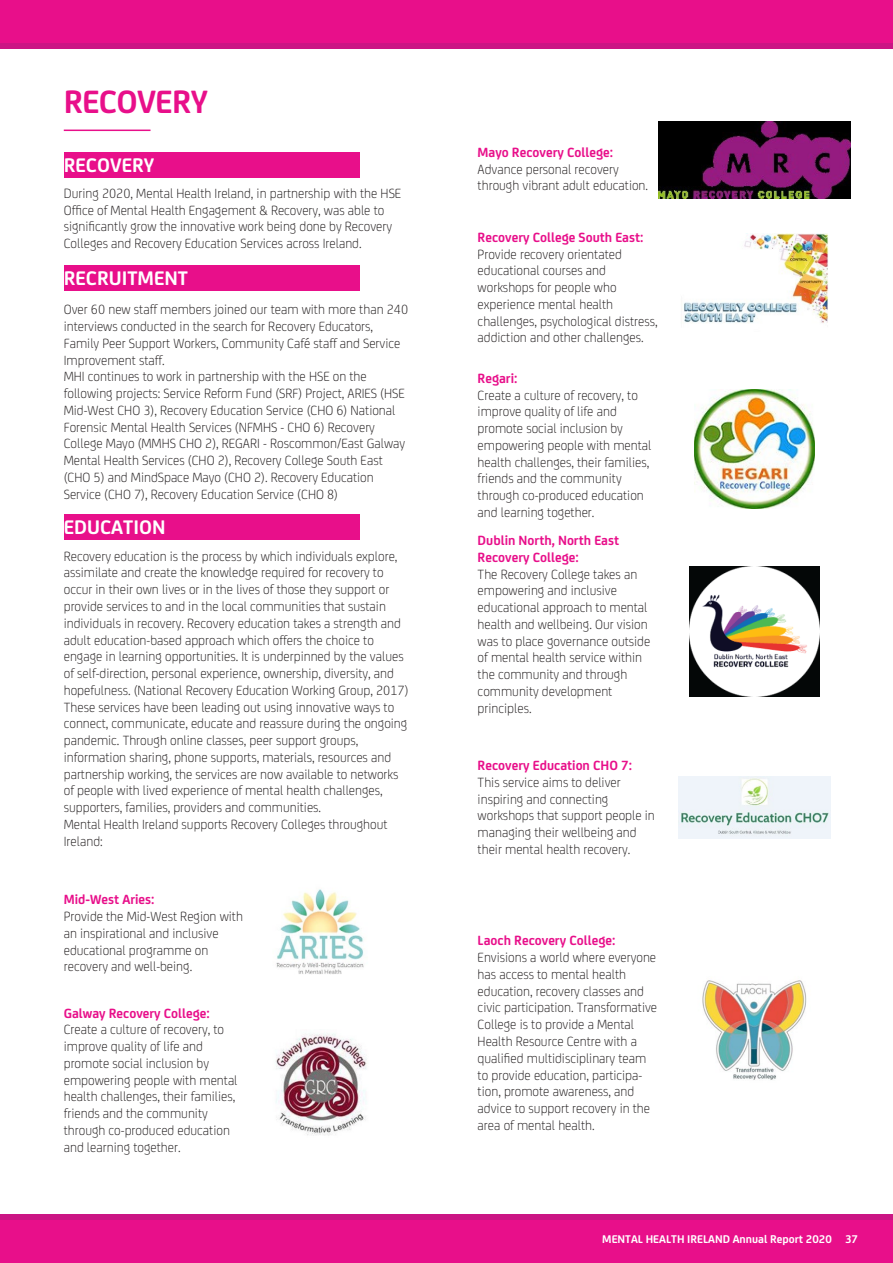
<style>
.page{position:relative;width:893px;height:1263px;background:#fff}
.page>*{position:absolute;margin:0;border:0;box-sizing:border-box;transform-origin:0 0}
.t1{font:700 34.5px "FS Joey";letter-spacing:-.02em;color:#e80f8a}
.t2{font:700 21px "FS Joey";color:#fff}
.t3{font:300 14.25px/16.8px "FS Joey";color:#231f20}
.t4{font:700 14.25px/16.8px "FS Joey";color:#e80f8a}
.t5{font:700 12px "FS Joey";color:#fff}
</style>
<div class="page">
<hr style="left:64px;top:130px;width:87px;height:1px;background:#e80f8a">
<div style="left:64px;top:152px;width:296px;height:26px;background:#e80f8a"></div>
<div style="left:64px;top:265px;width:296px;height:26px;background:#e80f8a"></div>
<div style="left:64px;top:514px;width:296px;height:25px;background:#e80f8a"></div>
<div style="left:0;top:1213px;width:893px;height:43px;background:#cb1584"></div>
<div style="left:0;top:1220px;width:893px;height:43px;background:#e80f8a"></div>
<div style="left:0;top:7px;width:893px;height:42px;background:#cb1584"></div>
<div style="left:0;top:0;width:893px;height:43px;background:#e80f8a"></div>
<img style="left:276px;top:889px;width:88px;height:85px">
<img style="left:275px;top:1033px;width:92px;height:103px">
<img style="left:658px;top:122px;width:192px;height:77px">
<img style="left:681px;top:234px;width:147px;height:89px">
<img style="left:695px;top:389px;width:119px;height:120px">
<img style="left:689px;top:566px;width:131px;height:130px">
<img style="left:679px;top:776px;width:151px;height:63px">
<img style="left:702px;top:980px;width:105px;height:100px">
<h1 class="t1" style="left:64px;top:76px;width:146px">RECOVERY</h1>
<h2 class="t2" style="left:64px;top:150px;width:92px">RECOVERY</h2>
<p class="t3" style="left:64px;top:184px;width:339px">During 2020, Mental Health Ireland, in partnership with the HSE Office of Mental Health Engagement &amp; Recovery, was able to significantly grow the innovative work being done by Recovery Colleges and Recovery Education Services across Ireland.</p>
<h2 class="t2" style="left:64px;top:263px;width:126px">RECRUITMENT</h2>
<p class="t3" style="left:64px;top:300px;width:346px">Over 60 new staff members joined our team with more than 240 interviews conducted in the search for Recovery Educators, Family Peer Support Workers, Community Café staff and Service Improvement staff.<br>MHI continues to work in partnership with the HSE on the following projects: Service Reform Fund (SRF) Project, ARIES (HSE Mid-West CHO 3), Recovery Education Service (CHO 6) National Forensic Mental Health Services (NFMHS - CHO 6) Recovery College Mayo (MMHS CHO 2), REGARI - Roscommon/East Galway Mental Health Services (CHO 2), Recovery College South East (CHO 5) and MindSpace Mayo (CHO 2). Recovery Education Service (CHO 7), Recovery Education Service (CHO 8)</p>
<h2 class="t2" style="left:64px;top:511px;width:103px">EDUCATION</h2>
<p class="t3" style="left:64px;top:547px;width:346px">Recovery education is the process by which individuals explore, assimilate and create the knowledge required for recovery to occur in their own lives or in the lives of those they support or provide services to and in the local communities that sustain individuals in recovery. Recovery education takes a strength and adult education-based approach which offers the choice to engage in learning opportunities. It is underpinned by the values of self-direction, personal experience, ownership, diversity, and hopefulness. (National Recovery Education Working Group, 2017)<br>These services have been leading out using innovative ways to connect, communicate, educate and reassure during the ongoing pandemic. Through online classes, peer support groups, information sharing, phone supports, materials, resources and partnership working, the services are now available to networks of people with lived experience of mental health challenges, supporters, families, providers and communities.<br>Mental Health Ireland supports Recovery Colleges throughout Ireland:</p>
<p class="t4" style="left:64px;top:890px;width:92px">Mid-West Aries:</p>
<p class="t3" style="left:64px;top:907px;width:181px">Provide the Mid-West Region with an inspirational and inclusive educational programme on recovery and well-being.</p>
<p class="t4" style="left:64px;top:1003px;width:148px">Galway Recovery College:</p>
<p class="t3" style="left:64px;top:1020px;width:175px">Create a culture of recovery, to improve quality of life and promote social inclusion by empowering people with mental health challenges, their families, friends and the community through co-produced education and learning together.</p>
<p class="t4" style="left:478px;top:143px;width:137px">Mayo Recovery College:</p>
<p class="t3" style="left:478px;top:160px;width:172px">Advance personal recovery through vibrant adult education.</p>
<p class="t4" style="left:478px;top:228px;width:167px">Recovery College South East:</p>
<p class="t3" style="left:478px;top:245px;width:181px">Provide recovery orientated educational courses and workshops for people who experience mental health challenges, psychological distress, addiction and other challenges.</p>
<p class="t4" style="left:478px;top:369px;width:41px">Regari:</p>
<p class="t3" style="left:478px;top:386px;width:175px">Create a culture of recovery, to improve quality of life and promote social inclusion by empowering people with mental health challenges, their families, friends and the community through co-produced education and learning together.</p>
<p class="t4" style="left:478px;top:531px;width:143px">Dublin North, North East<br>Recovery College:</p>
<p class="t3" style="left:478px;top:565px;width:174px">The Recovery College takes an empowering and inclusive educational approach to mental health and wellbeing. Our vision was to place governance outside of mental health service within the community and through community development principles.</p>
<p class="t4" style="left:478px;top:756px;width:156px">Recovery Education CHO 7:</p>
<p class="t3" style="left:478px;top:773px;width:179px">This service aims to deliver inspiring and connecting workshops that support people in managing their wellbeing and their mental health recovery.</p>
<p class="t4" style="left:478px;top:931px;width:139px">Laoch Recovery College:</p>
<p class="t3" style="left:478px;top:948px;width:181px">Envisions a world where everyone has access to mental health education, recovery classes and civic participation. Transformative<br>College is to provide a Mental<br>Health Resource Centre with a qualified multidisciplinary team to provide education, participa&shy;tion, promote awareness, and advice to support recovery in the area of mental health.</p>
<p class="t5" style="left:602px;top:1230px;width:257px">MENTAL HEALTH IRELAND Annual Report 2020 37</p>
</div>
